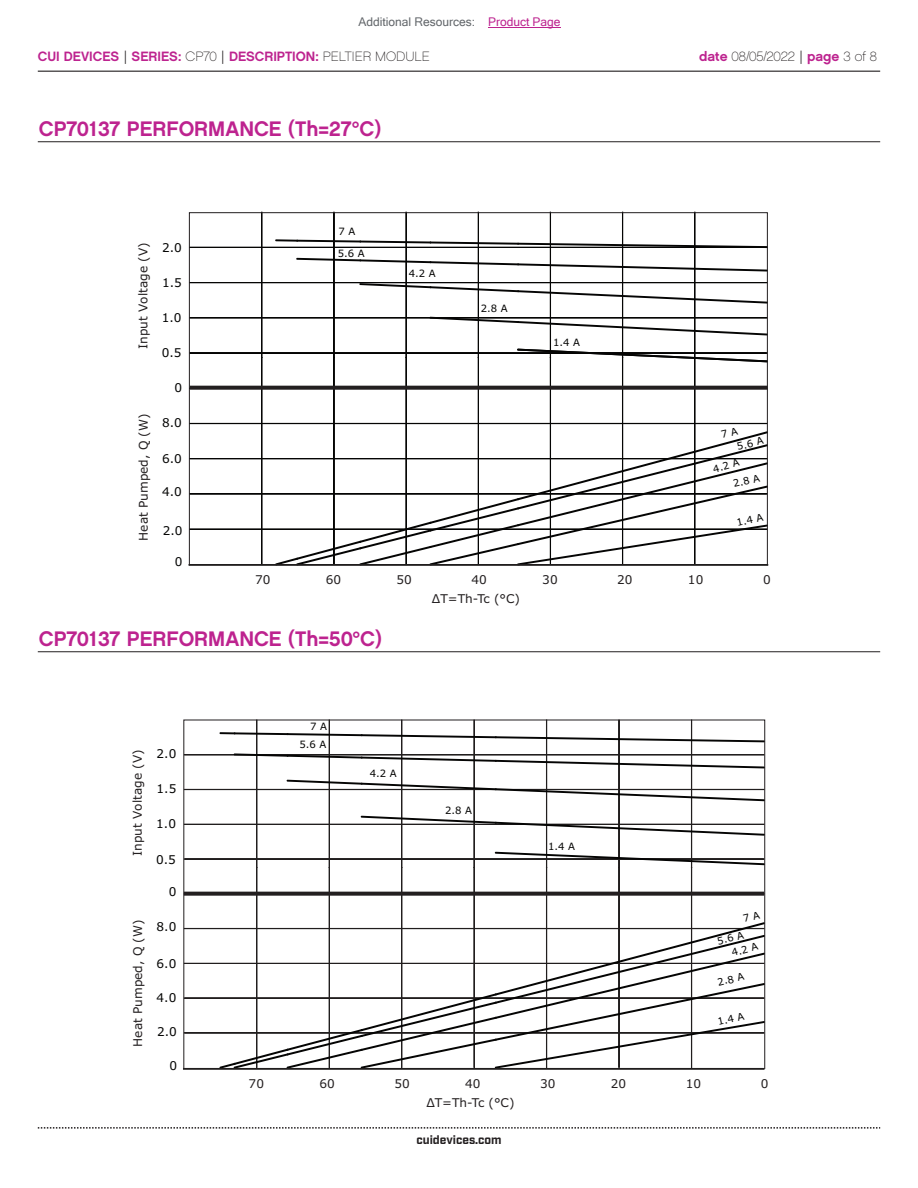
<style>
.page{position:relative;width:918px;height:1188px;background:#fff}
.page>*{position:absolute;margin:0;border:0;box-sizing:border-box;transform-origin:0 0}
.t1{font:21px "Chalet New York Nineteen Sixty";color:#bd238f}
.t2{font:13.5px "Chalet New York Nineteen Sixty";color:#bd238f}
.t3{font:13.5px "Chalet Paris Nineteen Sixty";letter-spacing:-.005em;color:#231f20}
.t4{font:12.15px "Verdana";color:#231f20}
.t5{font:12.15px "Verdana";color:#050504}
.t6{font:12px "Microsoft Sans Serif";color:#63676b}
.t7{font:700 12px "Industry";color:#231f20}
.t8{font:10.05px "Verdana";color:#050504}
.s1{color:#bd238f}
.s2{font-family:"Industry";color:#231f20}
.s3{font-family:"Chalet Paris Nineteen Sixty";color:#231f20}
.s4{font-family:"Chalet New York Nineteen Sixty";color:#bd238f}
.s5{font-family:"Industry"}
</style>
<div class="page">
<hr style="left:38px;top:71px;width:842px;height:1px;background:#231f20">
<svg style="left:38px;top:1127px;width:842px;height:2px"></svg>
<hr style="left:38px;top:141px;width:842px;height:1px;background:#231f20">
<hr style="left:38px;top:651px;width:842px;height:1px;background:#231f20">
<hr style="left:488px;top:27px;width:73px;height:1px;background:#bd238f">
<svg style="left:189px;top:212px;width:579px;height:353px"></svg>
<svg style="left:184px;top:720px;width:581px;height:349px"></svg>
<p class="t6" style="left:358px;top:15px;width:204px">Additional Resources: <span class="s1">Product Page</span></p>
<p class="t2" style="left:38px;top:47px;width:394px">CUI DEVICES <span class="s2">|</span> SERIES: <span class="s3">CP70</span> <span class="s2">|</span> DESCRIPTION: <span class="s3">PELTIER MODULE</span></p>
<p class="t3" style="left:699px;top:48px;width:179px"><span class="s4">date</span> 08/05/2022 <span class="s5">|</span> <span class="s4">page</span> 3 of 8</p>
<h1 class="t1" style="left:39px;top:115px;width:344px">CP70137 PERFORMANCE (Th=27°C)</h1>
<p class="t4" style="left:135px;top:349px;width:108px;rotate:-90deg">Input Voltage (V)</p>
<p class="t4" style="left:135px;top:541px;width:128px;rotate:-90deg">Heat Pumped, Q (W)</p>
<p class="t5" style="left:162px;top:239px;width:21px">2.0</p>
<p class="t5" style="left:162px;top:274px;width:21px">1.5</p>
<p class="t5" style="left:162px;top:310px;width:21px">1.0</p>
<p class="t5" style="left:162px;top:344px;width:21px">0.5</p>
<p class="t5" style="left:174px;top:380px;width:9px">0</p>
<p class="t5" style="left:162px;top:415px;width:21px">8.0</p>
<p class="t5" style="left:162px;top:450px;width:21px">6.0</p>
<p class="t5" style="left:162px;top:483px;width:21px">4.0</p>
<p class="t5" style="left:163px;top:523px;width:21px">2.0</p>
<p class="t5" style="left:175px;top:554px;width:9px">0</p>
<p class="t8" style="left:338px;top:225px;width:18px">7 A</p>
<p class="t8" style="left:338px;top:246px;width:28px">5.6 A</p>
<p class="t8" style="left:409px;top:267px;width:28px">4.2 A</p>
<p class="t8" style="left:481px;top:301px;width:28px">2.8 A</p>
<p class="t8" style="left:553px;top:335px;width:28px">1.4 A</p>
<p class="t8" style="left:735px;top:440px;width:28px;rotate:-14deg">5.6 A</p>
<p class="t8" style="left:732px;top:477px;width:28px;rotate:-14deg">2.8 A</p>
<p class="t8" style="left:735px;top:516px;width:28px;rotate:-13deg">1.4 A</p>
<p class="t8" style="left:711px;top:462px;width:28px;rotate:-16deg">4.2 A</p>
<p class="t4" style="left:255px;top:571px;width:17px">70</p>
<p class="t4" style="left:326px;top:571px;width:17px">60</p>
<p class="t4" style="left:397px;top:571px;width:17px">50</p>
<p class="t4" style="left:472px;top:571px;width:17px">40</p>
<p class="t4" style="left:542px;top:571px;width:17px">30</p>
<p class="t4" style="left:617px;top:571px;width:17px">20</p>
<p class="t4" style="left:688px;top:571px;width:17px">10</p>
<p class="t4" style="left:763px;top:571px;width:9px">0</p>
<p class="t4" style="left:432px;top:590px;width:90px">ΔT=Th-Tc (°C)</p>
<h1 class="t1" style="left:39px;top:625px;width:345px">CP70137 PERFORMANCE (Th=50°C)</h1>
<p class="t4" style="left:129px;top:856px;width:108px;rotate:-90deg">Input Voltage (V)</p>
<p class="t4" style="left:130px;top:1047px;width:128px;rotate:-90deg">Heat Pumped, Q (W)</p>
<p class="t5" style="left:157px;top:745px;width:21px">2.0</p>
<p class="t5" style="left:157px;top:780px;width:21px">1.5</p>
<p class="t5" style="left:156px;top:816px;width:21px">1.0</p>
<p class="t5" style="left:156px;top:851px;width:21px">0.5</p>
<p class="t5" style="left:169px;top:883px;width:9px">0</p>
<p class="t5" style="left:157px;top:919px;width:21px">8.0</p>
<p class="t5" style="left:157px;top:955px;width:21px">6.0</p>
<p class="t5" style="left:157px;top:989px;width:21px">4.0</p>
<p class="t5" style="left:157px;top:1024px;width:21px">2.0</p>
<p class="t5" style="left:169px;top:1058px;width:9px">0</p>
<p class="t8" style="left:310px;top:720px;width:18px">7 A</p>
<p class="t8" style="left:299px;top:738px;width:28px">5.6 A</p>
<p class="t8" style="left:370px;top:766px;width:28px">4.2 A</p>
<p class="t8" style="left:445px;top:803px;width:28px">2.8 A</p>
<p class="t8" style="left:548px;top:839px;width:28px">1.4 A</p>
<p class="t8" style="left:716px;top:935px;width:28px;rotate:-14deg">5.6 A</p>
<p class="t8" style="left:716px;top:976px;width:28px;rotate:-14deg">2.8 A</p>
<p class="t8" style="left:716px;top:1015px;width:28px;rotate:-13deg">1.4 A</p>
<p class="t8" style="left:730px;top:946px;width:28px;rotate:-16deg">4.2 A</p>
<p class="t4" style="left:249px;top:1075px;width:17px">70</p>
<p class="t4" style="left:319px;top:1075px;width:17px">60</p>
<p class="t4" style="left:394px;top:1075px;width:17px">50</p>
<p class="t4" style="left:465px;top:1075px;width:17px">40</p>
<p class="t4" style="left:540px;top:1075px;width:17px">30</p>
<p class="t4" style="left:611px;top:1075px;width:17px">20</p>
<p class="t4" style="left:686px;top:1075px;width:17px">10</p>
<p class="t4" style="left:761px;top:1075px;width:9px">0</p>
<p class="t4" style="left:426px;top:1094px;width:90px">ΔT=Th-Tc (°C)</p>
<p class="t7" style="left:416px;top:1132px;width:87px">cuidevices.com</p>
</div>
